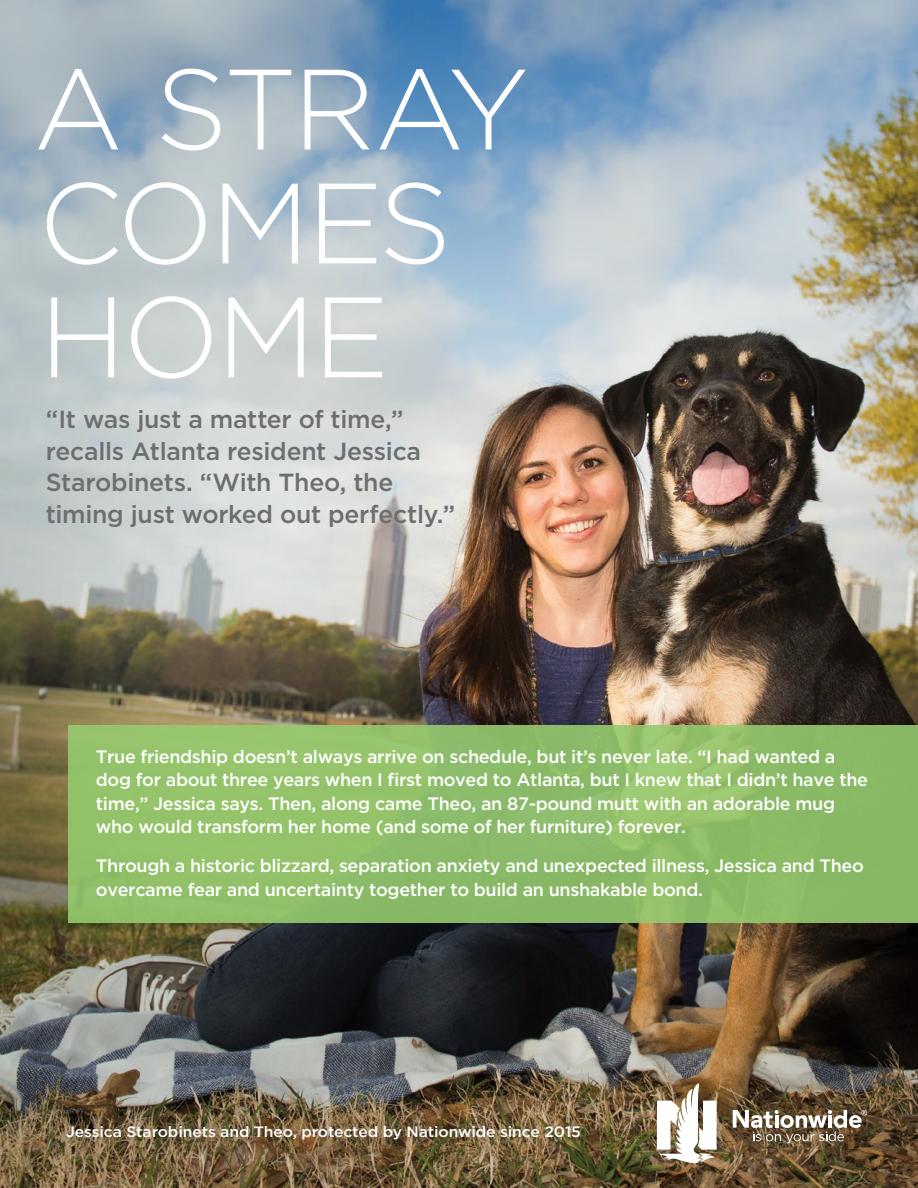
<style>
.page{position:relative;width:918px;height:1188px;background:#fff}
.page>*{position:absolute;margin:0;border:0;box-sizing:border-box;transform-origin:0 0}
.t1{font:300 113.85px/113.9px "Gotham";letter-spacing:-.025em;color:#fff}
.t2{font:500 24.75px/31.5px "Gotham";letter-spacing:-.01em;color:#6d6e71}
.t3{font:500 18px/23.5px "Gotham";letter-spacing:-.02em;color:#fff}
.t4{font:500 15px "Gotham";letter-spacing:-.01em;color:#fff;scale:1.05 1}
</style>
<div class="page">
<img style="left:0;top:0;width:918px;height:1188px">
<div style="left:68px;top:725px;width:850px;height:198px;background:#8ebd69"></div>
<svg style="left:733px;top:1110px;width:134px;height:33px"></svg>
<svg style="left:657px;top:1083px;width:60px;height:80px"></svg>
<h1 class="t1" style="left:33px;top:49px;width:498px">A STRAY<br>COMES<br>HOME</h1>
<h2 class="t2" style="left:46px;top:403px;width:411px">“It was just a matter of time,” recalls Atlanta resident Jessica<br>Starobinets. “With Theo, the timing just worked out perfectly.”</h2>
<p class="t3" style="left:96px;top:744px;width:774px">True friendship doesn’t always arrive on schedule, but it’s never late. “I had wanted a dog for about three years when I first moved to Atlanta, but I knew that I didn’t have the time,” Jessica says. Then, along came Theo, an 87-pound mutt with an adorable mug who would transform her home (and some of her furniture) forever.</p>
<p class="t3" style="left:96px;top:854px;width:770px">Through a historic blizzard, separation anxiety and unexpected illness, Jessica and Theo overcame fear and uncertainty together to build an unshakable bond.</p>
<p class="t4" style="left:66px;top:1122px;width:492px">Jessica Starobinets and Theo, protected by Nationwide since 2015</p>
</div>
